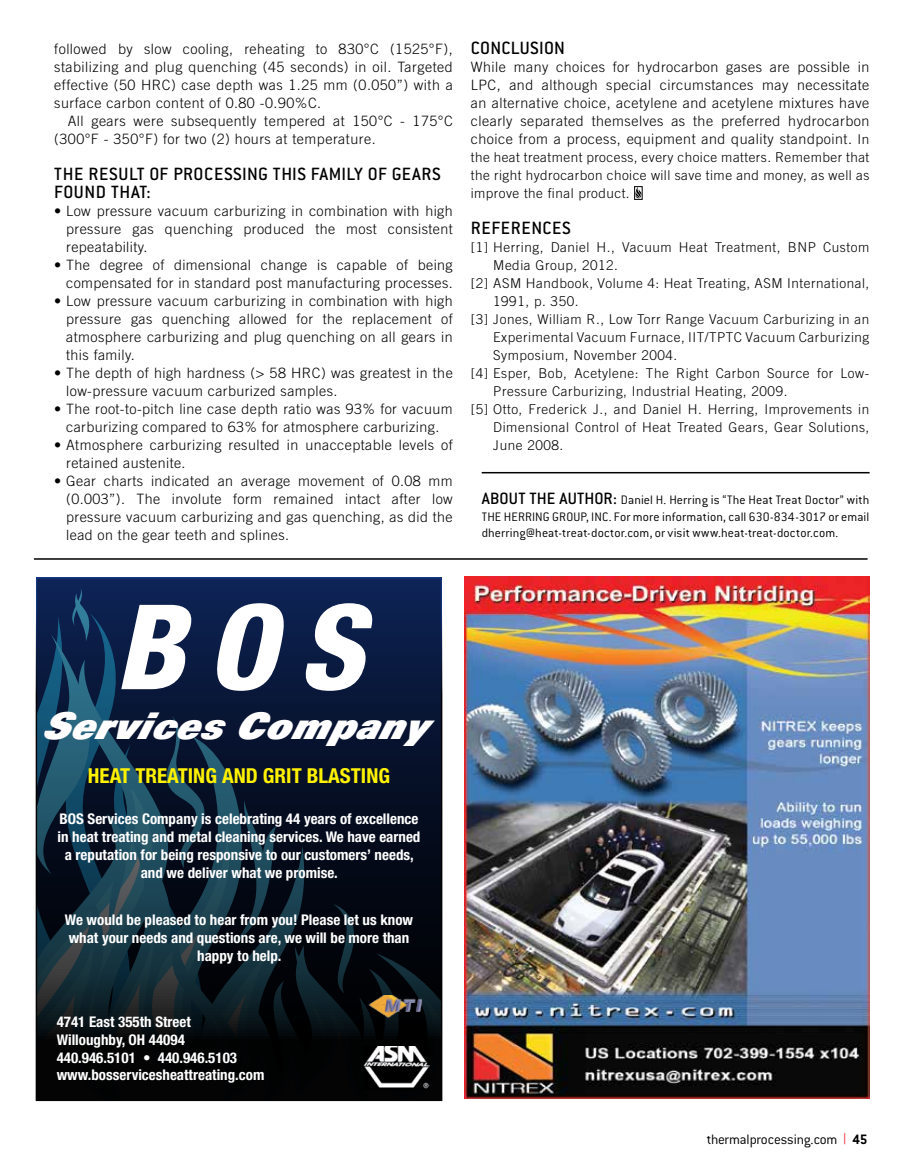
<style>
.page{position:relative;width:905px;height:1175px;background:#fff}
.page>*{position:absolute;margin:0;border:0;box-sizing:border-box;transform-origin:0 0}
.t1{font:italic 800 condensed 118.05px "Helvetica Neue";color:#fff}
.t2{font:italic 39.9px "U86";letter-spacing:.01em;color:#fff}
.t3{font:700 condensed 20.7px "Helvetica Neue";color:#fff200}
.t4{font:500 19.5px "Conduit ITC";letter-spacing:.02em;color:#000}
.t5{font:500 18px "Conduit ITC";color:#000}
.t6{font:300 15px "Conduit ITC";letter-spacing:-.01em;color:#000}
.t7{font:700 condensed 14.7px/17.7px "Helvetica Neue";color:#fff;text-align:center}
.t8{font:300 14.25px/18px "Trade Gothic";letter-spacing:.03em;color:#000;text-align:justify}
.t9{font:300 13.5px/18px "Trade Gothic";letter-spacing:.04em;color:#000;text-align:justify}
.t10{font:300 13.5px/16.2px "Conduit ITC";letter-spacing:.01em;color:#000;text-align:justify}
.s1{font-size:13.5px}
.s2{font-weight:500;font-size:18px}
.s3{font-family:"Helvetica Neue";color:#ed1d24}
.s4{font-weight:700}
</style>
<div class="page">
<svg style="left:636px;top:188px;width:4px;height:10px"></svg>
<div style="left:634px;top:186px;width:8px;height:14px;border:1px solid #000"></div>
<hr style="left:481px;top:472px;width:388px;height:1px;background:#000">
<hr style="left:34px;top:558px;width:833px;height:2px;background:#000">
<img style="left:464px;top:576px;width:405px;height:522px">
<svg style="left:38px;top:579px;width:402px;height:520px;background:#0b1c30"></svg>
<img style="left:364px;top:995px;width:65px;height:23px">
<img style="left:364px;top:1046px;width:65px;height:43px">
<p class="t8" style="left:54px;top:40px;width:400px">followed by slow cooling, reheating to 830°C (1525°F), stabilizing and plug quenching (45 seconds) in oil. Targeted effective (50 HRC) case depth was 1.25 mm (0.050”) with a surface carbon content of 0.80 -0.90%C.</p>
<p class="t8" style="left:54px;top:112px;width:400px;text-indent:13px">All gears were subsequently tempered at 150°C - 175°C (300°F - 350°F) for two (2) hours at temperature.</p>
<h3 class="t4" style="left:54px;top:163px;width:45px">THE RESULT</h3>
<h3 class="t4" style="left:149px;top:163px;width:35px">OF PROCESSING</h3>
<h3 class="t4" style="left:273px;top:163px;width:10px">THIS</h3>
<h3 class="t4" style="left:311px;top:163px;width:10px">FAMILY</h3>
<h3 class="t4" style="left:368px;top:163px;width:35px">OF GEARS</h3>
<h3 class="t4" style="left:54px;top:181px;width:11px">FOUND</h3>
<h3 class="t4" style="left:111px;top:181px;width:10px">THAT</h3>
<h3 class="t4" style="left:147px;top:181px;width:6px">:</h3>
<p class="t8" style="left:66px;top:202px;width:388px;text-indent:-12px">• Low pressure vacuum carburizing in combination with high pressure gas quenching produced the most consistent repeatability.</p>
<p class="t8" style="left:54px;top:256px;width:400px;text-align:right">• The degree of dimensional change is capable of being compensated for in standard post manufacturing processes.</p>
<p class="t8" style="left:66px;top:292px;width:388px;text-indent:-12px">• Low pressure vacuum carburizing in combination with high pressure gas quenching allowed for the replacement of atmosphere carburizing and plug quenching on all gears in this family.</p>
<p class="t8" style="left:66px;top:364px;width:388px;text-indent:-12px">• The depth of high hardness (&gt; 58 HRC) was greatest in the low-pressure vacuum carburized samples.</p>
<p class="t8" style="left:54px;top:400px;width:400px;text-align:center">• The root-to-pitch line case depth ratio was 93% for vacuum carburizing compared to 63% for atmosphere carburizing.</p>
<p class="t8" style="left:66px;top:436px;width:388px;text-indent:-12px">• Atmosphere carburizing resulted in unacceptable levels of retained austenite.</p>
<p class="t8" style="left:66px;top:472px;width:388px;text-indent:-12px">• Gear charts indicated an average movement of 0.08 mm (0.003”). The involute form remained intact after low pressure vacuum carburizing and gas quenching, as did the lead on the gear teeth and splines.</p>
<h3 class="t4" style="left:471px;top:37px;width:96px">CONCLUSION</h3>
<p class="t8" style="left:471px;top:58px;width:400px">While many choices for hydrocarbon gases are possible in LPC, and although special circumstances may necessitate an alternative choice, acetylene and acetylene mixtures have clearly separated themselves as the preferred hydrocarbon choice from a process, equipment and quality standpoint. <span class="s1">In</span></p>
<p class="t9" style="left:471px;top:148px;width:400px">the heat treatment process, every choice matters. Remember that the right hydrocarbon choice will save time and money, as well as improve the final product.</p>
<h3 class="t4" style="left:471px;top:217px;width:102px">REFERENCES</h3>
<p class="t9" style="left:471px;top:238px;width:400px">[1] Herring, Daniel H., Vacuum Heat Treatment, BNP Custom</p>
<p class="t9" style="left:493px;top:256px;width:126px">Media Group, 2012.</p>
<p class="t9" style="left:471px;top:274px;width:400px">[2] ASM Handbook, Volume 4: Heat Treating, ASM International,</p>
<p class="t9" style="left:493px;top:292px;width:87px">1991, p. 350.</p>
<p class="t9" style="left:471px;top:310px;width:400px">[3] Jones, William R., Low Torr Range Vacuum Carburizing in an</p>
<p class="t9" style="left:493px;top:328px;width:377px">Experimental Vacuum Furnace, IIT/TPTC Vacuum Carburizing</p>
<p class="t9" style="left:493px;top:346px;width:185px">Symposium, November 2004.</p>
<p class="t9" style="left:471px;top:364px;width:400px">[4] Esper, Bob, Acetylene: The Right Carbon Source for Low-</p>
<p class="t9" style="left:493px;top:382px;width:296px">Pressure Carburizing, Industrial Heating, 2009.</p>
<p class="t9" style="left:471px;top:400px;width:400px">[5] Otto, Frederick J., and Daniel H. Herring, Improvements in</p>
<p class="t9" style="left:493px;top:418px;width:377px">Dimensional Control of Heat Treated Gears, Gear Solutions,</p>
<p class="t9" style="left:493px;top:436px;width:72px">June 2008.</p>
<p class="t5" style="left:481px;top:488px;width:18px">ABOUT</p>
<p class="t5" style="left:529px;top:488px;width:40px">THE AUTHOR</p>
<p class="t10" style="left:481px;top:492px;width:389px;text-indent:131px"><span class="s2">:</span> Daniel H. Herring is “The Heat Treat Doctor” with THE HERRING GROUP, INC. For more information, call 630-834-3017 or email dherring@heat-treat-doctor.com, or visit www.heat-treat-doctor.com.</p>
<h1 class="t1" style="left:115px;top:574px;width:249px">BOS</h1>
<h2 class="t2" style="left:41px;top:699px;width:386px">Ser vices Company</h2>
<h3 class="t3" style="left:88px;top:763px;width:303px">Heat Treating and Grit Blasting</h3>
<p class="t7" style="left:58px;top:810px;width:364px">BOS Services Company is celebrating 44 years of excellence in heat treating and metal cleaning services. We have earned a reputation for being responsive to our customers’ needs, and we deliver what we promise.</p>
<p class="t7" style="left:65px;top:910px;width:350px">We would be pleased to hear from you! Please let us know what your needs and questions are, we will be more than happy to help.</p>
<p class="t7" style="left:57px;top:1013px;width:209px;text-align:left">4741 East 355th Street<br>Willoughby, OH 44094<br>440.946.5101 • 440.946.5103 www.bosservicesheattreating.com</p>
<p class="t6" style="left:706px;top:1131px;width:162px">thermalprocessing.com <span class="s3">|</span> <span class="s4">45</span></p>
</div>
